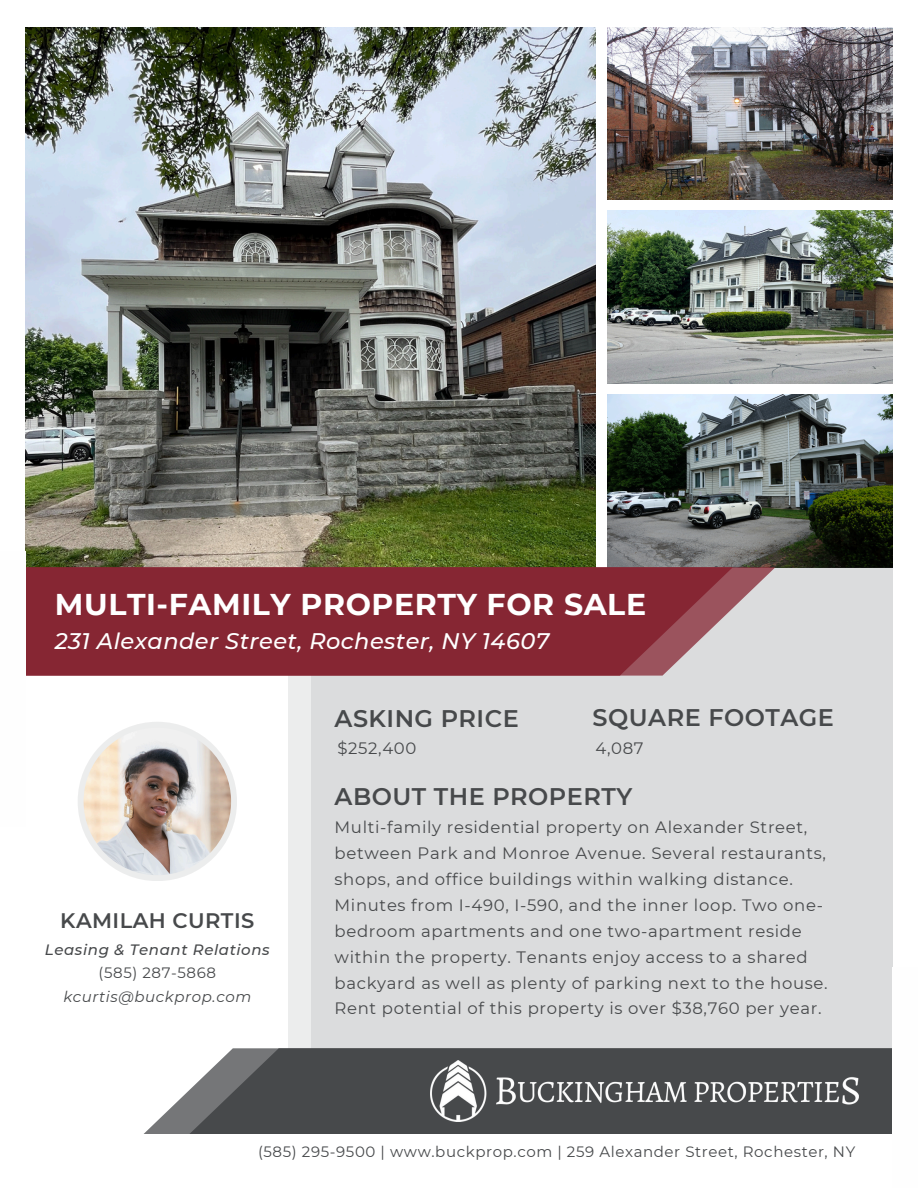
<style>
.page{position:relative;width:918px;height:1188px;background:#fff}
.page>*{position:absolute;margin:0;border:0;box-sizing:border-box;transform-origin:0 0}
.t1{font:700 30px "Montserrat";letter-spacing:.02em;color:#fff}
.t2{font:600 24px "Montserrat";letter-spacing:.02em;color:#47494b}
.t3{font:italic 500 22.5px "Montserrat";letter-spacing:.02em;color:#fff}
.t4{font:600 21px "Montserrat";letter-spacing:.02em;color:#47494b}
.t5{font:16.5px/25.8px "Montserrat";letter-spacing:.04em;color:#47494b}
.t6{font:15px "Montserrat";letter-spacing:.04em;color:#47494b}
.t7{font:italic 500 15px "Montserrat";letter-spacing:.04em;color:#47494b}
.t8{font:italic 15px "Montserrat";letter-spacing:.04em;color:#47494b}
</style>
<div class="page">
<img style="left:25px;top:27px;width:571px;height:540px">
<img style="left:607px;top:27px;width:286px;height:172px">
<img style="left:607px;top:210px;width:286px;height:174px">
<img style="left:607px;top:395px;width:286px;height:172px">
<div style="left:289px;top:567px;width:604px;height:564px;background:#eceded"></div>
<div style="left:311px;top:567px;width:582px;height:564px;background:#dbdcdd"></div>
<svg style="left:733px;top:567px;width:42px;height:41px"></svg>
<svg style="left:26px;top:567px;width:707px;height:109px;background:#892e3a"></svg>
<div style="left:78px;top:722px;width:159px;height:159px;background:#eceded;border-radius:50%"></div>
<img style="left:84px;top:728px;width:147px;height:147px;border-radius:50%">
<svg style="left:143px;top:1090px;width:46px;height:44px"></svg>
<div style="left:189px;top:1048px;width:729px;height:86px;background:#47494b"></div>
<img style="left:430px;top:1061px;width:429px;height:61px">
<div style="left:893px;top:967px;width:25px;height:221px;background:#fefefe"></div>
<p class="t1" style="left:55px;top:586px;width:593px">MULTI-FAMILY PROPERTY FOR SALE</p>
<p class="t3" style="left:55px;top:628px;width:496px">231 Alexander Street, Rochester, NY 14607</p>
<p class="t4" style="left:60px;top:908px;width:196px">KAMILAH CURTIS</p>
<p class="t7" style="left:45px;top:940px;width:226px">Leasing &amp; Tenant Relations</p>
<p class="t6" style="left:99px;top:964px;width:119px">(585) 287-5868</p>
<p class="t8" style="left:63px;top:987px;width:189px">kcurtis@buckprop.com</p>
<h4 class="t2" style="left:335px;top:704px;width:186px">ASKING PRICE</h4>
<p class="t5" style="left:337px;top:736px;width:81px">$252,400</p>
<h1 class="t2" style="left:593px;top:703px;width:243px">SQUARE FOOTAGE</h1>
<p class="t5" style="left:595px;top:735px;width:50px">4,087</p>
<h2 class="t2" style="left:335px;top:782px;width:299px">ABOUT THE PROPERTY</h2>
<p class="t5" style="left:335px;top:814px;width:495px">Multi-family residential property on Alexander Street, between Park and Monroe Avenue. Several restaurants, shops, and office buildings within walking distance.<br>Minutes from I-490, I-590, and the inner loop. Two one&shy;bedroom apartments and one two-apartment reside within the property. Tenants enjoy access to a shared backyard as well as plenty of parking next to the house.<br>Rent potential of this property is over $38,760 per year.</p>
<h2 class="t6" style="left:258px;top:1143px;width:599px">(585) 295-9500 | www.buckprop.com | 259 Alexander Street, Rochester, NY</h2>
</div>
